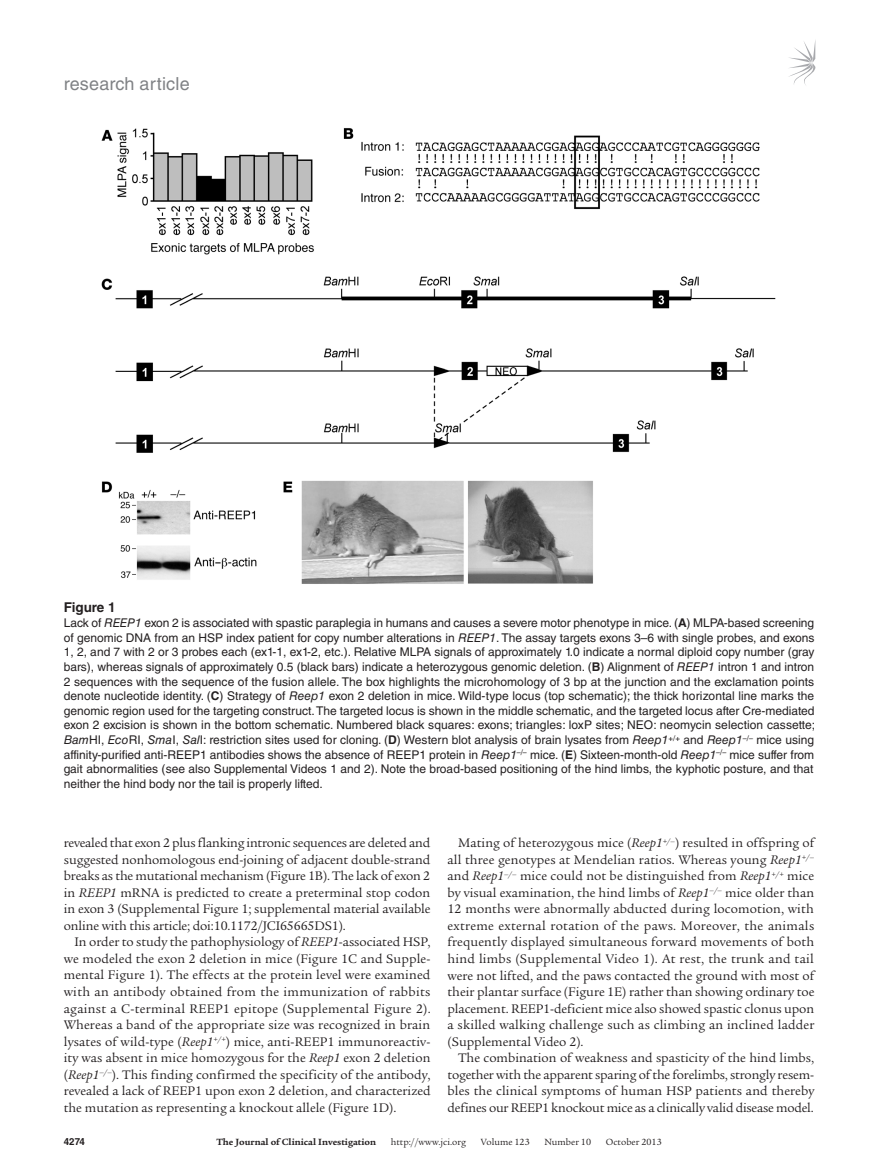
<style>
.page{position:relative;width:878px;height:1175px;background:#fff}
.page>*{position:absolute;margin:0;border:0;box-sizing:border-box;transform-origin:0 0}
.t1{font:18px "Helvetica LT Std";letter-spacing:.01em;color:#808285}
.t2{font:13.5px/16.5px "Legacy Serif Std";letter-spacing:-.005em;color:#231f20;text-align:justify}
.t3{font:700 13.5px "Helvetica LT Std";color:#231f20}
.t4{font:12px/14.7px "Helvetica LT Std";color:#231f20}
.t5{font:9.75px "Legacy Serif Std";color:#231f20}
.t6{font:700 9.75px "Legacy Serif Std";color:#231f20}
.t7{font:700 9.75px "Helvetica LT Std";color:#231f20}
.s1{font-style:italic}
.s2{font-weight:700}
</style>
<div class="page">
<svg style="left:789px;top:42px;width:26px;height:43px"></svg>
<img style="left:101px;top:128px;width:675px;height:456px">
<h1 class="t1" style="left:64px;top:73px;width:127px">research article</h1>
<p class="t3" style="left:64px;top:599px;width:53px">Figure 1</p>
<p class="t4" style="left:64px;top:615px;width:752px">Lack of <span class="s1">REEP1</span> exon 2 is associated with spastic paraplegia in humans and causes a severe motor phenotype in mice. (<span class="s2">A</span>) MLPA-based screening of genomic DNA from an HSP index patient for copy number alterations in <span class="s1">REEP1</span>. The assay targets exons 3–6 with single probes, and exons 1, 2, and 7 with 2 or 3 probes each (ex1-1, ex1-2, etc.). Relative MLPA signals of approximately 1.0 indicate a normal diploid copy number (gray bars), whereas signals of approximately 0.5 (black bars) indicate a heterozygous genomic deletion. (<span class="s2">B</span>) Alignment of <span class="s1">REEP1</span> intron 1 and intron 2 sequences with the sequence of the fusion allele. The box highlights the microhomology of 3 bp at the junction and the exclamation points denote nucleotide identity. (<span class="s2">C</span>) Strategy of <span class="s1">Reep1</span> exon 2 deletion in mice. Wild-type locus (top schematic); the thick horizontal line marks the genomic region used for the targeting construct. The targeted locus is shown in the middle schematic, and the targeted locus after Cre-mediated exon 2 excision is shown in the bottom schematic. Numbered black squares: exons; triangles: loxP sites; NEO: neomycin selection cassette; <span class="s1">Bam</span>HI, <span class="s1">Eco</span>RI, <span class="s1">Sma</span>I, <span class="s1">Sal</span>I: restriction sites used for cloning. (<span class="s2">D</span>) Western blot analysis of brain lysates from <span class="s1">Reep1</span><sup>+/+</sup> and <span class="s1">Reep1</span><sup>–/–</sup> mice using affinity-purified anti-REEP1 antibodies shows the absence of REEP1 protein in <span class="s1">Reep1</span><sup>–/–</sup> mice. (<span class="s2">E</span>) Sixteen-month-old <span class="s1">Reep1</span><sup>–/–</sup> mice suffer from gait abnormalities (see also Supplemental Videos 1 and 2). Note the broad-based positioning of the hind limbs, the kyphotic posture, and that neither the hind body nor the tail is properly lifted.</p>
<p class="t2" style="left:64px;top:835px;width:368px">revealed that exon 2 plus flanking intronic sequences are deleted and suggested nonhomologous end-joining of adjacent double-strand breaks as the mutational mechanism (Figure 1B). The lack of exon 2 in <span class="s1">REEP1</span> mRNA is predicted to create a preterminal stop codon in exon 3 (Supplemental Figure 1; supplemental material available online with this article; doi:10.1172/JCI65665DS1).</p>
<p class="t2" style="left:64px;top:934px;width:368px;text-indent:11px">In order to study the pathophysiology of <span class="s1">REEP1</span>-associated HSP, we modeled the exon 2 deletion in mice (Figure 1C and Supple&shy;mental Figure 1). The effects at the protein level were examined with an antibody obtained from the immunization of rabbits against a C-terminal REEP1 epitope (Supplemental Figure 2).<br>Whereas a band of the appropriate size was recognized in brain lysates of wild-type (<span class="s1">Reep1</span><sup>+/+</sup>) mice, anti-REEP1 immunoreactiv&shy;ity was absent in mice homozygous for the <span class="s1">Reep1</span> exon 2 deletion (<span class="s1">Reep1</span><sup>–/–</sup>). This finding confirmed the specificity of the antibody, revealed a lack of REEP1 upon exon 2 deletion, and characterized the mutation as representing a knockout allele (Figure 1D).</p>
<p class="t2" style="left:447px;top:835px;width:368px;text-indent:11px">Mating of heterozygous mice (<span class="s1">Reep1</span><sup>+/–</sup>) resulted in offspring of all three genotypes at Mendelian ratios. Whereas young <span class="s1">Reep1</span><sup>+/– </sup>and <span class="s1">Reep1</span><sup>–/–</sup> mice could not be distinguished from <span class="s1">Reep1</span><sup>+/+</sup> mice by visual examination, the hind limbs of <span class="s1">Reep1</span><sup>–/–</sup> mice older than 12 months were abnormally abducted during locomotion, with extreme external rotation of the paws. Moreover, the animals frequently displayed simultaneous forward movements of both hind limbs (Supplemental Video 1). At rest, the trunk and tail were not lifted, and the paws contacted the ground with most of their plantar surface (Figure 1E) rather than showing ordinary toe placement. REEP1-deficient mice also showed spastic clonus upon a skilled walking challenge such as climbing an inclined ladder (Supplemental Video 2).</p>
<p class="t2" style="left:447px;top:1049px;width:368px;text-indent:11px">The combination of weakness and spasticity of the hind limbs, together with the apparent sparing of the forelimbs, strongly resem&shy;bles the clinical symptoms of human HSP patients and thereby defines our REEP1 knockout mice as a clinically valid disease model.</p>
<p class="t7" style="left:64px;top:1135px;width:23px">4274</p>
<p class="t6" style="left:216px;top:1135px;width:161px">The Journal of Clinical Investigation</p>
<p class="t5" style="left:391px;top:1136px;width:77px">http://www.jci.org</p>
<p class="t5" style="left:480px;top:1136px;width:50px">Volume 123</p>
<p class="t5" style="left:544px;top:1136px;width:48px">Number 10</p>
<p class="t5" style="left:606px;top:1136px;width:57px">October 2013</p>
</div>
